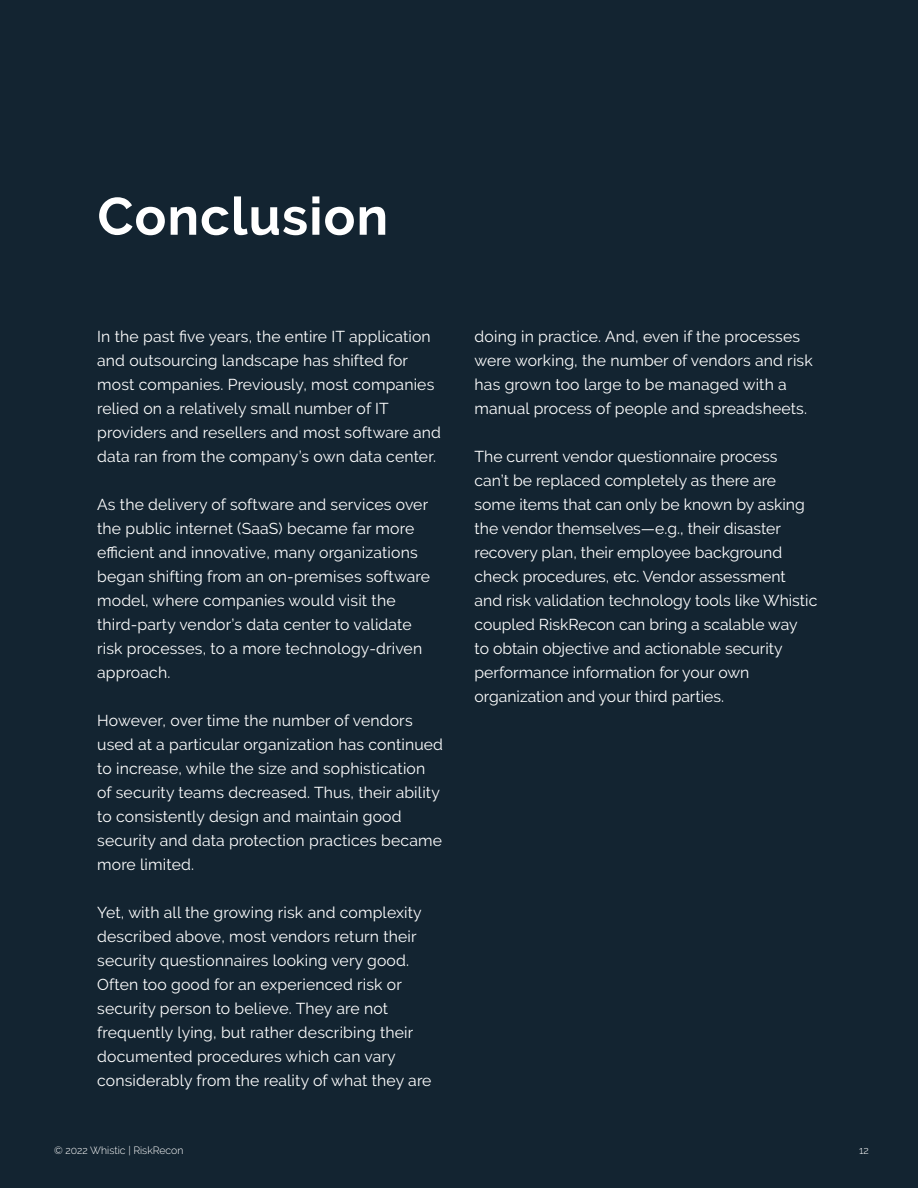
<style>
.page{position:relative;width:918px;height:1188px;background:#132431}
.page>*{position:absolute;margin:0;border:0;box-sizing:border-box;transform-origin:0 0}
.t1{font:700 52.5px "Raleway";letter-spacing:.02em;color:#fff}
.Body{font:15.75px/24px "Raleway";letter-spacing:.01em;color:#fff}
.t2{font:300 10.5px "Raleway";color:#fff}
</style>
<div class="page">
<p class="t1" style="left:98px;top:186px;width:292px">Conclusion</p>
<p class="Body" style="left:97px;top:324px;width:345px">In the past five years, the entire IT application and outsourcing landscape has shifted for most companies. Previously, most companies relied on a relatively small number of IT providers and resellers and most software and data ran from the company’s own data center.</p>
<p class="Body" style="left:97px;top:492px;width:334px">As the delivery of software and services over the public internet (SaaS) became far more efficient and innovative, many organizations began shifting from an on-premises software model, where companies would visit the third-party vendor’s data center to validate risk processes, to a more technology-driven approach.</p>
<p class="Body" style="left:97px;top:708px;width:347px">However, over time the number of vendors used at a particular organization has continued to increase, while the size and sophistication of security teams decreased. Thus, their ability to consistently design and maintain good security and data protection practices became more limited.</p>
<p class="Body" style="left:97px;top:900px;width:336px">Yet, with all the growing risk and complexity described above, most vendors return their security questionnaires looking very good.<br>Often too good for an experienced risk or security person to believe. They are not frequently lying, but rather describing their documented procedures which can vary considerably from the reality of what they are</p>
<p class="Body" style="left:475px;top:324px;width:340px">doing in practice. And, even if the processes were working, the number of vendors and risk has grown too large to be managed with a manual process of people and spreadsheets.</p>
<p class="Body" style="left:475px;top:444px;width:344px">The current vendor questionnaire process<br>can’t be replaced completely as there are some items that can only be known by asking the vendor themselves—e.g., their disaster recovery plan, their employee background check procedures, etc. Vendor assessment and risk validation technology tools like Whistic coupled RiskRecon can bring a scalable way<br>to obtain objective and actionable security performance information for your own organization and your third parties.</p>
<p class="t2" style="left:54px;top:1144px;width:131px">© 2022 Whistic | RiskRecon</p>
<p class="t2" style="left:859px;top:1144px;width:11px">12</p>
</div>
